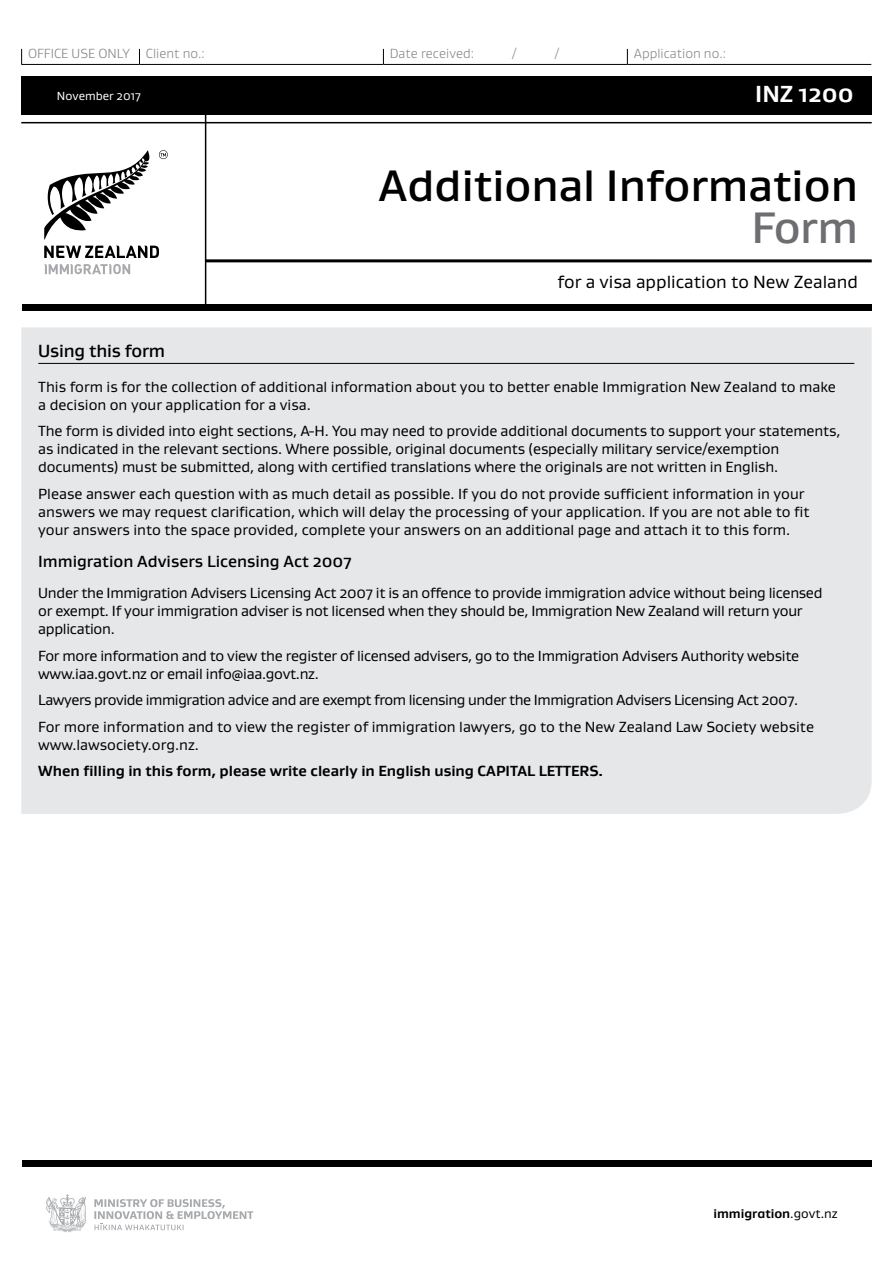
<style>
.page{position:relative;width:893px;height:1263px;background:#fff}
.page>*{position:absolute;margin:0;border:0;box-sizing:border-box;transform-origin:0 0}
.t1{font:500 45px "Gustan";color:#000}
.t2{font:500 45px "Gustan";color:#6d6e71}
.t3{font:700 23.7px "Gustan";color:#fff}
.t4{font:18px "Gustan";color:#000}
.t5{font:500 18px "Gustan";letter-spacing:-.01em;color:#000}
.t6{font:500 16.5px "Gustan";color:#000}
.t7{font:15px/18px "Gustan";letter-spacing:-.01em;color:#000}
.t8{font:15px/26.5px "Gustan";letter-spacing:-.03em;color:#000}
.t9{font:700 15px "Gustan";color:#000}
.t10{font:300 13.5px "Gustan";color:#808285}
.t11{font:700 12.9px "Gustan";color:#000}
.t12{font:12px "Gustan";color:#fff}
.s1{font-weight:400}
</style>
<div class="page">
<div style="left:21px;top:77px;width:851px;height:38px;background:#000"></div>
<hr style="left:21px;top:122px;width:851px;height:1px;background:#000">
<hr style="left:206px;top:259px;width:666px;height:3px;background:#000">
<hr style="left:21px;top:64px;width:118px;height:1px;background:#000">
<svg style="left:21px;top:49px;width:1px;height:15px"></svg>
<svg style="left:139px;top:49px;width:1px;height:15px"></svg>
<svg style="left:383px;top:49px;width:1px;height:15px"></svg>
<svg style="left:627px;top:49px;width:1px;height:15px"></svg>
<hr style="left:139px;top:64px;width:244px;height:1px;background:#000">
<hr style="left:383px;top:64px;width:244px;height:1px;background:#000">
<hr style="left:627px;top:64px;width:244px;height:1px;background:#000">
<svg style="left:44px;top:150px;width:106px;height:89px"></svg>
<svg style="left:159px;top:150px;width:9px;height:9px"></svg>
<svg style="left:44px;top:246px;width:115px;height:12px"></svg>
<svg style="left:44px;top:264px;width:86px;height:10px"></svg>
<div style="left:22px;top:305px;width:850px;height:6px;background:#000"></div>
<hr style="left:205px;top:85px;width:1px;height:221px;background:#000">
<div style="left:22px;top:1160px;width:850px;height:6px;background:#000"></div>
<svg style="left:46px;top:1194px;width:41px;height:38px"></svg>
<svg style="left:94px;top:1199px;width:159px;height:31px"></svg>
<div style="left:21px;top:327px;width:851px;height:487px;background:#e6e7e8"></div>
<hr style="left:38px;top:363px;width:816px;height:1px;background:#000">
<p class="t10" style="left:28px;top:45px;width:178px">OFFICE USE ONLY Client no.:</p>
<p class="t10" style="left:390px;top:45px;width:86px">Date received:</p>
<p class="t10" style="left:512px;top:45px;width:6px">/</p>
<p class="t10" style="left:555px;top:45px;width:6px">/</p>
<p class="t10" style="left:634px;top:45px;width:94px">Application no.:</p>
<p class="t12" style="left:57px;top:88px;width:85px">November 2017</p>
<h2 class="t3" style="left:755px;top:78px;width:100px">INZ 1200</h2>
<h1 class="t1" style="left:379px;top:156px;width:481px">Additional Information</h1>
<h1 class="t2" style="left:751px;top:198px;width:108px">Form</h1>
<p class="t4" style="left:557px;top:270px;width:302px">for a visa application to New Zealand</p>
<p class="t5" style="left:38px;top:339px;width:128px">Using this form</p>
<p class="t7" style="left:38px;top:377px;width:799px">This form is for the collection of additional information about you to better enable Immigration New Zealand to make a decision on your application for a visa.</p>
<p class="t7" style="left:38px;top:422px;width:804px">The form is divided into eight sections, A-H. You may need to provide additional documents to support your statements, as indicated in the relevant sections. Where possible, original documents (especially military service/exemption documents) must be submitted, along with certified translations where the originals are not written in English.</p>
<p class="t7" style="left:38px;top:484px;width:773px">Please answer each question with as much detail as possible. If you do not provide sufficient information in your answers we may request clarification, which will delay the processing of your application. If you are not able to fit your answers into the space provided, complete your answers on an additional page and attach it to this form.</p>
<p class="t6" style="left:38px;top:551px;width:315px">Immigration Advisers Licensing Act 2007</p>
<p class="t7" style="left:38px;top:583px;width:786px">Under the Immigration Advisers Licensing Act 2007 it is an offence to provide immigration advice without being licensed or exempt. If your immigration adviser is not licensed when they should be, Immigration New Zealand will return your application.</p>
<p class="t7" style="left:38px;top:646px;width:762px">For more information and to view the register of licensed advisers, go to the Immigration Advisers Authority website www.iaa.govt.nz or email info@iaa.govt.nz.</p>
<p class="t8" style="left:38px;top:686px;width:777px">Lawyers provide immigration advice and are exempt from licensing under the Immigration Advisers Licensing Act 2007.<br>For more information and to view the register of immigration lawyers, go to the New Zealand Law Society website</p>
<p class="t7" style="left:38px;top:735px;width:162px">www.lawsociety.org.nz.</p>
<p class="t9" style="left:38px;top:761px;width:566px">When filling in this form, please write clearly in English using CAPITAL LETTERS.</p>
<p class="t11" style="left:713px;top:1205px;width:126px">immigration<span class="s1">.govt.nz</span></p>
</div>
